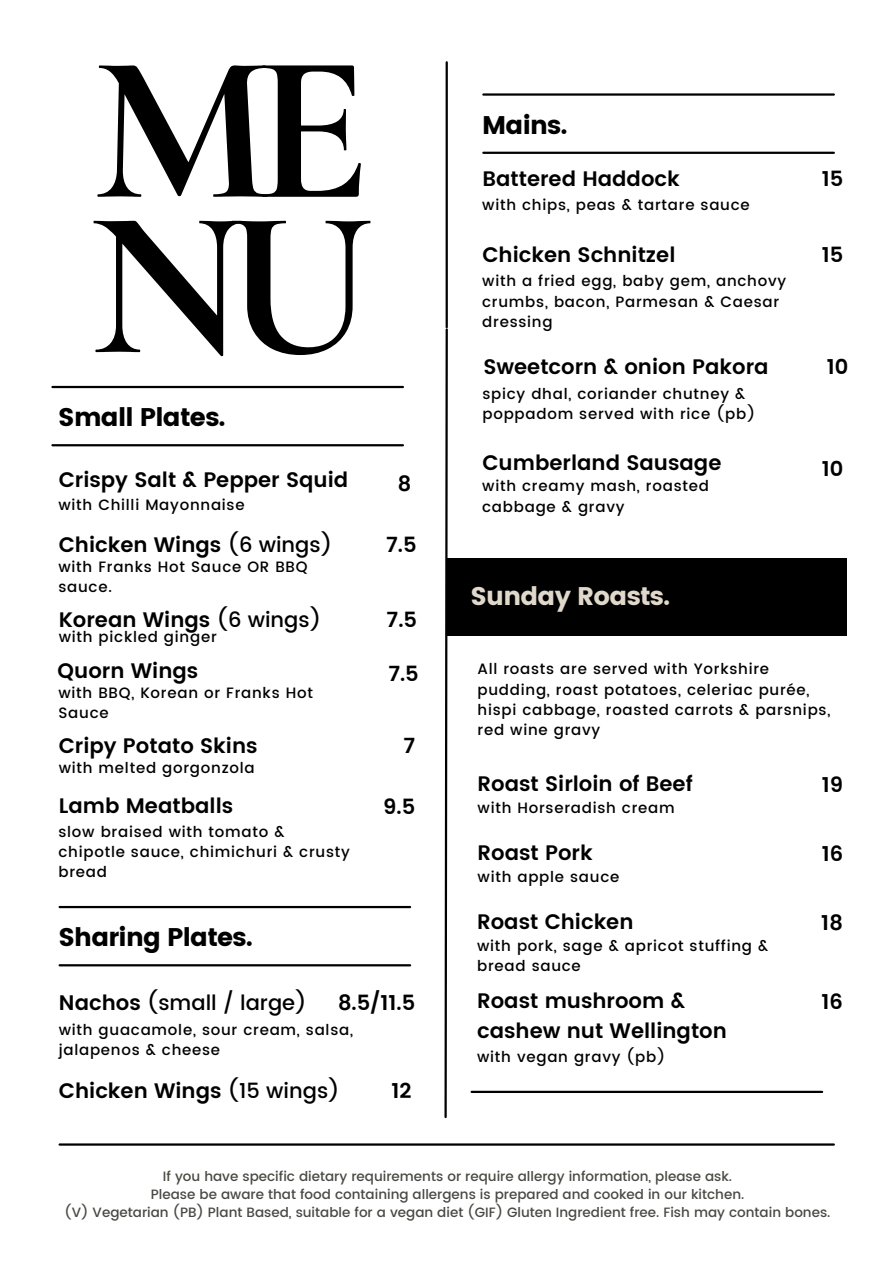
<style>
.page{position:relative;width:893px;height:1264px;background:#fff}
.page>*{position:absolute;margin:0;border:0;box-sizing:border-box;transform-origin:0 0}
.t1{font:700 210px "Cormorant Garamond";color:#000}
.t2{font:25.5px "Poppins";letter-spacing:-.03em;color:#000}
.t3{font:25.5px "Poppins";letter-spacing:-.03em;color:#e0d8cb}
.t4{font:600 21px/29.2px "Poppins";color:#000}
.t5{font:500 21px "Poppins";color:#000}
.t6{font:500 15px/20.2px "Poppins";letter-spacing:.05em;color:#000}
.t7{font:500 13.5px "Poppins";color:#474942}
.s1{font-weight:500}
.s2{font-weight:600}
</style>
<div class="page">
<hr style="left:60px;top:1143px;width:773px;height:2px;background:#000">
<hr style="left:445px;top:62px;width:3px;height:265px;background:#000">
<svg style="left:444px;top:327px;width:4px;height:792px"></svg>
<div style="left:446px;top:558px;width:401px;height:78px;background:#000"></div>
<hr style="left:60px;top:905px;width:350px;height:3px;background:#000">
<hr style="left:60px;top:964px;width:350px;height:2px;background:#000">
<hr style="left:483px;top:93px;width:350px;height:3px;background:#000">
<hr style="left:483px;top:152px;width:350px;height:2px;background:#000">
<hr style="left:52px;top:386px;width:351px;height:2px;background:#000">
<hr style="left:52px;top:444px;width:351px;height:2px;background:#000">
<hr style="left:471px;top:1090px;width:351px;height:2px;background:#000">
<p class="t1" style="left:92px;top:3px;width:279px">ME</p>
<p class="t1" style="left:89px;top:158px;width:285px">NU</p>
<p class="t2" style="left:58px;top:402px;width:168px">Small Plates.</p>
<p class="t4" style="left:59px;top:465px;width:291px">Crispy Salt &amp; Pepper Squid</p>
<p class="t6" style="left:58px;top:494px;width:188px">with Chilli Mayonnaise</p>
<p class="t4" style="left:59px;top:530px;width:275px">Chicken Wings <span class="s1">(6 wings)</span></p>
<p class="t6" style="left:58px;top:556px;width:250px">with Franks Hot Sauce OR BBQ sauce.</p>
<p class="t4" style="left:59px;top:604px;width:264px">Korean Wings <span class="s1">(6 wings)</span></p>
<p class="t6" style="left:59px;top:626px;width:159px">with pickled ginger</p>
<p class="t4" style="left:58px;top:656px;width:142px">Quorn Wings</p>
<p class="t6" style="left:58px;top:682px;width:256px">with BBQ, Korean or Franks Hot<br>Sauce</p>
<p class="t4" style="left:59px;top:730px;width:200px">Cripy Potato Skins</p>
<p class="t6" style="left:59px;top:757px;width:197px">with melted gorgonzola</p>
<p class="t4" style="left:59px;top:790px;width:176px">Lamb Meatballs</p>
<p class="t6" style="left:58px;top:821px;width:293px">slow braised with tomato &amp; chipotle sauce, chimichuri &amp; crusty bread</p>
<p class="t2" style="left:58px;top:922px;width:196px">Sharing Plates.</p>
<p class="t4" style="left:397px;top:469px;width:15px">8</p>
<p class="t4" style="left:386px;top:530px;width:32px">7.5</p>
<p class="t4" style="left:386px;top:604px;width:32px">7.5</p>
<p class="t4" style="left:388px;top:658px;width:32px">7.5</p>
<p class="t4" style="left:403px;top:730px;width:13px">7</p>
<p class="t4" style="left:383px;top:792px;width:34px">9.5</p>
<p class="t5" style="left:59px;top:990px;width:249px"><span class="s2">Nachos</span> (small / large)</p>
<p class="t4" style="left:338px;top:988px;width:79px">8.5/11.5</p>
<p class="t6" style="left:59px;top:1019px;width:296px">with guacamole, sour cream, salsa, jalapenos &amp; cheese</p>
<p class="t4" style="left:59px;top:1075px;width:282px">Chicken Wings <span class="s1">(15 wings)</span></p>
<p class="t4" style="left:391px;top:1075px;width:22px">12</p>
<p class="t2" style="left:482px;top:110px;width:87px">Mains.</p>
<p class="t4" style="left:482px;top:164px;width:199px">Battered Haddock</p>
<p class="t6" style="left:482px;top:195px;width:269px">with chips, peas &amp; tartare sauce</p>
<p class="t4" style="left:482px;top:240px;width:194px">Chicken Schnitzel</p>
<p class="t6" style="left:482px;top:271px;width:305px">with a fried egg, baby gem, anchovy crumbs, bacon, Parmesan &amp; Caesar dressing</p>
<p class="t4" style="left:483px;top:352px;width:287px">Sweetcorn &amp; onion Pakora</p>
<p class="t6" style="left:482px;top:383px;width:274px">spicy dhal, coriander chutney &amp; poppadom served with rice (pb)</p>
<p class="t4" style="left:482px;top:448px;width:240px">Cumberland Sausage</p>
<p class="t6" style="left:482px;top:476px;width:228px">with creamy mash, roasted cabbage &amp; gravy</p>
<p class="t3" style="left:470px;top:581px;width:201px">Sunday Roasts.</p>
<p class="t4" style="left:821px;top:164px;width:23px">15</p>
<p class="t4" style="left:821px;top:240px;width:23px">15</p>
<p class="t4" style="left:826px;top:352px;width:23px">10</p>
<p class="t4" style="left:821px;top:454px;width:23px">10</p>
<p class="t6" style="left:477px;top:659px;width:354px">All roasts are served with Yorkshire pudding, roast potatoes, celeriac purée, hispi cabbage, roasted carrots &amp; parsnips, red wine gravy</p>
<p class="t4" style="left:477px;top:769px;width:217px">Roast Sirloin of Beef</p>
<p class="t6" style="left:477px;top:798px;width:199px">with Horseradish cream</p>
<p class="t4" style="left:477px;top:838px;width:117px">Roast Pork</p>
<p class="t6" style="left:477px;top:866px;width:143px">with apple sauce</p>
<p class="t4" style="left:477px;top:907px;width:158px">Roast Chicken</p>
<p class="t6" style="left:477px;top:935px;width:292px">with pork, sage &amp; apricot stuffing &amp; bread sauce</p>
<p class="t4" style="left:477px;top:986px;width:251px">Roast mushroom &amp; cashew nut Wellington</p>
<p class="t6" style="left:477px;top:1046px;width:190px">with vegan gravy (pb)</p>
<p class="t4" style="left:821px;top:770px;width:23px">19</p>
<p class="t4" style="left:821px;top:839px;width:23px">16</p>
<p class="t4" style="left:821px;top:908px;width:23px">18</p>
<p class="t4" style="left:821px;top:987px;width:23px">16</p>
<p class="t7" style="left:163px;top:1168px;width:570px">If you have specific dietary requirements or require allergy information, please ask.</p>
<p class="t7" style="left:151px;top:1186px;width:595px">Please be aware that food containing allergens is prepared and cooked in our kitchen.</p>
<p class="t7" style="left:65px;top:1204px;width:767px">(V) Vegetarian (PB) Plant Based, suitable for a vegan diet (GIF) Gluten Ingredient free. Fish may contain bones.</p>
</div>
